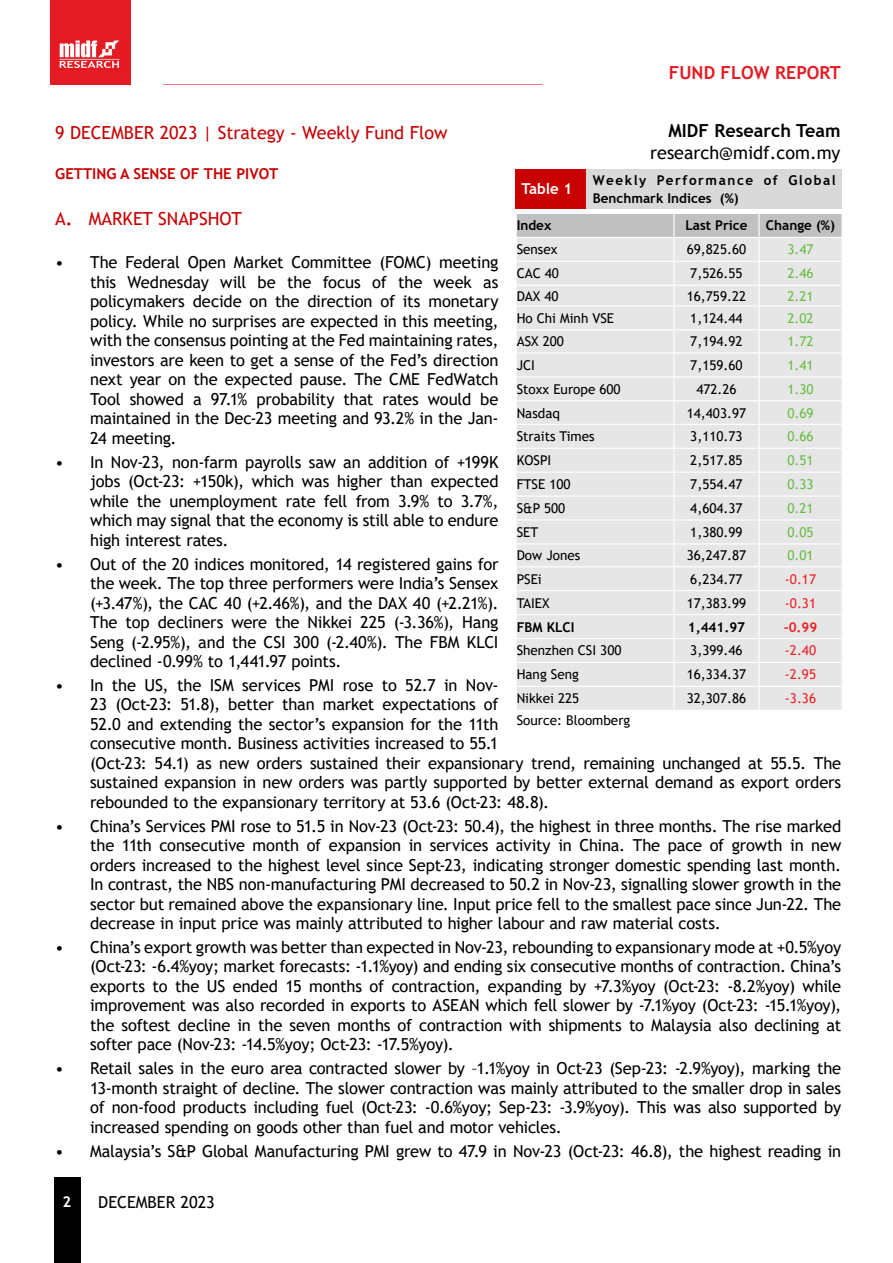
<style>
.page{position:relative;width:893px;height:1263px;background:#fff}
.page>*{position:absolute;margin:0;border:0;box-sizing:border-box;transform-origin:0 0}
.t1{font:18px "Trebuchet MS";color:#c80000}
.t2{font:18px "Trebuchet MS";color:#000}
.t3{font:700 18px "Trebuchet MS";color:#000}
.t4{font:700 18px "Trebuchet MS";color:#e41b23}
.t5{font:16.5px/19.5px "Trebuchet MS";letter-spacing:-.01em;color:#000;text-align:justify}
.t6{font:700 15px "Trebuchet MS";color:#c80000}
.t7{font:700 15px "Trebuchet MS";color:#fff}
.t8{font:13.5px "Trebuchet MS";color:#000}
.t9{font:13.5px "Trebuchet MS";color:#69bd45}
.t10{font:700 13.5px/18px "Trebuchet MS";letter-spacing:.115em;color:#000}
.t11{font:700 13.5px "Trebuchet MS";color:#000}
.t12{font:13.5px "Trebuchet MS";color:#ed2124}
.t13{font:700 13.5px "Trebuchet MS";color:#ed2124}
.s1{font-weight:700}
</style>
<div class="page">
<div style="left:54px;top:1178px;width:27px;height:85px;background:#000"></div>
<div style="left:50px;top:0;width:80px;height:84px;background:#e41b23"></div>
<img style="left:59px;top:40px;width:61px;height:28px">
<svg style="left:516px;top:214px;width:326px;height:496px;background:#e5e5e5"></svg>
<hr style="left:516px;top:285px;width:158px;height:1px;background:#fff">
<div style="left:516px;top:169px;width:71px;height:40px;background:#c80000"></div>
<div style="left:587px;top:169px;width:255px;height:40px;background:#d9d9d9"></div>
<p class="t4" style="left:669px;top:61px;width:173px">FUND FLOW REPORT</p>
<p class="t3" style="left:668px;top:120px;width:174px">MIDF Research Team</p>
<p class="t2" style="left:650px;top:141px;width:192px">research@midf.com.my</p>
<p class="t1" style="left:55px;top:121px;width:394px">9 DECEMBER 2023 | Strategy - Weekly Fund Flow</p>
<p class="t6" style="left:55px;top:165px;width:225px">GETTING A SENSE OF THE PIVOT</p>
<p class="t1" style="left:55px;top:207px;width:188px">A<span class="s1">.</span> MARKET SNAPSHOT</p>
<p class="t5" style="left:90px;top:253px;width:410px;text-indent:-35px">• The Federal Open Market Committee (FOMC) meeting this Wednesday will be the focus of the week as policymakers decide on the direction of its monetary policy. While no surprises are expected in this meeting, with the consensus pointing at the Fed maintaining rates, investors are keen to get a sense of the Fed’s direction next year on the expected pause. The CME FedWatch Tool showed a 97.1% probability that rates would be maintained in the Dec-23 meeting and 93.2% in the Jan-24 meeting.</p>
<p class="t5" style="left:90px;top:452px;width:410px;text-indent:-35px">• In Nov-23, non-farm payrolls saw an addition of +199K jobs (Oct-23: +150k), which was higher than expected while the unemployment rate fell from 3.9% to 3.7%, which may signal that the economy is still able to endure high interest rates.</p>
<p class="t5" style="left:90px;top:554px;width:410px;text-indent:-35px">• Out of the 20 indices monitored, 14 registered gains for the week. The top three performers were India’s Sensex (+3.47%), the CAC 40 (+2.46%), and the DAX 40 (+2.21%).<br>The top decliners were the Nikkei 225 (-3.36%), Hang Seng (-2.95%), and the CSI 300 (-2.40%). The FBM KLCI declined -0.99% to 1,441.97 points.</p>
<p class="t5" style="left:90px;top:675px;width:753px;text-align:left;text-indent:-35px">• In the US, the ISM services PMI rose to 52.7 in Nov-<br>23 (Oct-23: 51.8), better than market expectations of<br>52.0 and extending the sector’s expansion for the 11th<br>consecutive month. Business activities increased to 55.1<br>(Oct-23: 54.1) as new orders sustained their expansionary trend, remaining unchanged at 55.5. The sustained expansion in new orders was partly supported by better external demand as export orders rebounded to the expansionary territory at 53.6 (Oct-23: 48.8).</p>
<p class="t5" style="left:90px;top:816px;width:753px;text-indent:-35px">• China’s Services PMI rose to 51.5 in Nov-23 (Oct-23: 50.4), the highest in three months. The rise marked the 11th consecutive month of expansion in services activity in China. The pace of growth in new orders increased to the highest level since Sept-23, indicating stronger domestic spending last month.<br>In contrast, the NBS non-manufacturing PMI decreased to 50.2 in Nov-23, signalling slower growth in the sector but remained above the expansionary line. Input price fell to the smallest pace since Jun-22. The decrease in input price was mainly attributed to higher labour and raw material costs.</p>
<p class="t5" style="left:90px;top:937px;width:753px;text-indent:-35px">• China’s export growth was better than expected in Nov-23, rebounding to expansionary mode at +0.5%yoy (Oct-23: -6.4%yoy; market forecasts: -1.1%yoy) and ending six consecutive months of contraction. China’s exports to the US ended 15 months of contraction, expanding by +7.3%yoy (Oct-23: -8.2%yoy) while improvement was also recorded in exports to ASEAN which fell slower by -7.1%yoy (Oct-23: -15.1%yoy), the softest decline in the seven months of contraction with shipments to Malaysia also declining at softer pace (Nov-23: -14.5%yoy; Oct-23: -17.5%yoy).</p>
<p class="t5" style="left:90px;top:1058px;width:753px;text-indent:-35px">• Retail sales in the euro area contracted slower by –1.1%yoy in Oct-23 (Sep-23: -2.9%yoy), marking the 13-month straight of decline. The slower contraction was mainly attributed to the smaller drop in sales of non-food products including fuel (Oct-23: -0.6%yoy; Sep-23: -3.9%yoy). This was also supported by increased spending on goods other than fuel and motor vehicles.</p>
<p class="t5" style="left:55px;top:1141px;width:787px">• Malaysia’s S&amp;P Global Manufacturing PMI grew to 47.9 in Nov-23 (Oct-23: 46.8), the highest reading in</p>
<p class="t7" style="left:522px;top:179px;width:52px">Table 1</p>
<p class="t10" style="left:593px;top:171px;width:245px">Weekly Performance of Global<br>Benchmark Indices (%)</p>
<p class="t11" style="left:517px;top:217px;width:36px">Index</p>
<p class="t11" style="left:685px;top:217px;width:64px">Last Price</p>
<p class="t11" style="left:766px;top:217px;width:71px">Change (%)</p>
<p class="t8" style="left:517px;top:241px;width:42px">Sensex</p>
<p class="t8" style="left:687px;top:241px;width:61px">69,825.60</p>
<p class="t9" style="left:787px;top:241px;width:28px">3.47</p>
<p class="t8" style="left:517px;top:265px;width:44px">CAC 40</p>
<p class="t8" style="left:690px;top:265px;width:54px">7,526.55</p>
<p class="t9" style="left:787px;top:265px;width:28px">2.46</p>
<p class="t8" style="left:517px;top:287px;width:43px">DAX 40</p>
<p class="t8" style="left:687px;top:287px;width:61px">16,759.22</p>
<p class="t9" style="left:787px;top:287px;width:28px">2.21</p>
<p class="t8" style="left:517px;top:310px;width:99px">Ho Chi Minh VSE</p>
<p class="t8" style="left:690px;top:310px;width:54px">1,124.44</p>
<p class="t9" style="left:787px;top:310px;width:28px">2.02</p>
<p class="t8" style="left:517px;top:333px;width:49px">ASX 200</p>
<p class="t8" style="left:690px;top:333px;width:54px">7,194.92</p>
<p class="t9" style="left:787px;top:333px;width:28px">1.72</p>
<p class="t8" style="left:517px;top:357px;width:20px">JCI</p>
<p class="t8" style="left:690px;top:357px;width:54px">7,159.60</p>
<p class="t9" style="left:787px;top:357px;width:28px">1.41</p>
<p class="t8" style="left:517px;top:380px;width:105px">Stoxx Europe 600</p>
<p class="t8" style="left:696px;top:380px;width:42px">472.26</p>
<p class="t9" style="left:787px;top:380px;width:28px">1.30</p>
<p class="t8" style="left:517px;top:404px;width:45px">Nasdaq</p>
<p class="t8" style="left:687px;top:404px;width:61px">14,403.97</p>
<p class="t9" style="left:787px;top:404px;width:28px">0.69</p>
<p class="t8" style="left:517px;top:428px;width:79px">Straits Times</p>
<p class="t8" style="left:690px;top:428px;width:54px">3,110.73</p>
<p class="t9" style="left:787px;top:428px;width:28px">0.66</p>
<p class="t8" style="left:517px;top:452px;width:36px">KOSPI</p>
<p class="t8" style="left:690px;top:452px;width:54px">2,517.85</p>
<p class="t9" style="left:787px;top:452px;width:28px">0.51</p>
<p class="t8" style="left:517px;top:476px;width:55px">FTSE 100</p>
<p class="t8" style="left:690px;top:476px;width:54px">7,554.47</p>
<p class="t9" style="left:787px;top:476px;width:28px">0.33</p>
<p class="t8" style="left:517px;top:500px;width:50px">S&amp;P 500</p>
<p class="t8" style="left:690px;top:500px;width:54px">4,604.37</p>
<p class="t9" style="left:787px;top:500px;width:28px">0.21</p>
<p class="t8" style="left:517px;top:524px;width:23px">SET</p>
<p class="t8" style="left:690px;top:524px;width:54px">1,380.99</p>
<p class="t9" style="left:787px;top:524px;width:28px">0.05</p>
<p class="t8" style="left:517px;top:547px;width:65px">Dow Jones</p>
<p class="t8" style="left:687px;top:547px;width:61px">36,247.87</p>
<p class="t9" style="left:787px;top:547px;width:28px">0.01</p>
<p class="t8" style="left:517px;top:570px;width:27px">PSEi</p>
<p class="t8" style="left:690px;top:570px;width:54px">6,234.77</p>
<p class="t12" style="left:785px;top:570px;width:33px">-0.17</p>
<p class="t8" style="left:517px;top:594px;width:34px">TAIEX</p>
<p class="t8" style="left:687px;top:594px;width:61px">17,383.99</p>
<p class="t12" style="left:785px;top:594px;width:33px">-0.31</p>
<p class="t11" style="left:517px;top:618px;width:59px">FBM KLCI</p>
<p class="t11" style="left:688px;top:618px;width:59px">1,441.97</p>
<p class="t13" style="left:784px;top:618px;width:35px">-0.99</p>
<p class="t8" style="left:517px;top:642px;width:106px">Shenzhen CSI 300</p>
<p class="t8" style="left:690px;top:642px;width:54px">3,399.46</p>
<p class="t12" style="left:785px;top:642px;width:33px">-2.40</p>
<p class="t8" style="left:517px;top:666px;width:64px">Hang Seng</p>
<p class="t8" style="left:687px;top:666px;width:61px">16,334.37</p>
<p class="t12" style="left:785px;top:666px;width:33px">-2.95</p>
<p class="t8" style="left:517px;top:690px;width:64px">Nikkei 225</p>
<p class="t8" style="left:687px;top:690px;width:61px">32,307.86</p>
<p class="t12" style="left:785px;top:690px;width:33px">-3.36</p>
<p class="t8" style="left:517px;top:712px;width:115px">Source: Bloomberg</p>
<p class="t7" style="left:63px;top:1192px;width:10px">2</p>
<p class="t5" style="left:98px;top:1193px;width:118px">DECEMBER 2023</p>
</div>
